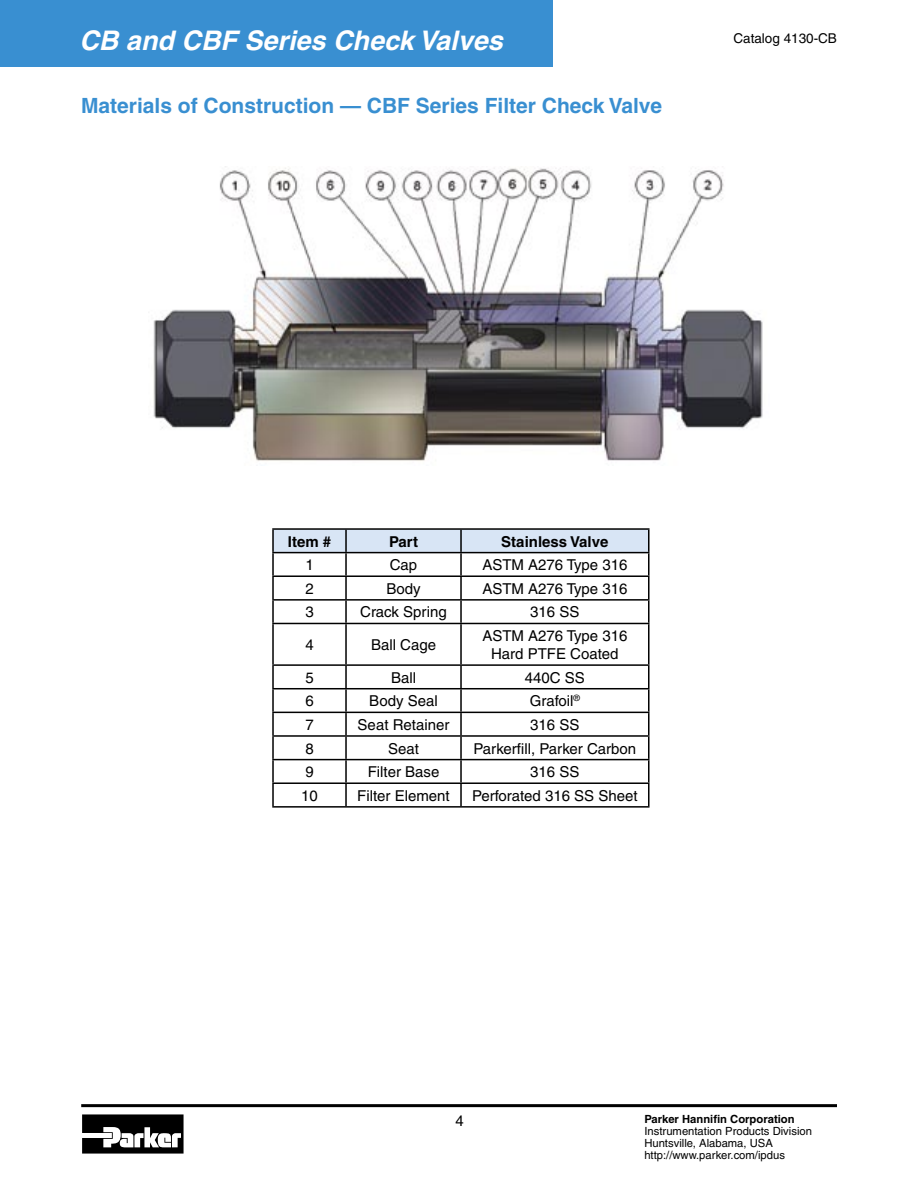
<style>
.page{position:relative;width:918px;height:1188px;background:#fff}
.page>*{position:absolute;margin:0;border:0;box-sizing:border-box;transform-origin:0 0}
.t1{font:italic 700 27px "Helvetica";color:#fff}
.t2{font:700 21px "Helvetica";color:#398fd1}
.t3{font:15px/18px "Helvetica";color:#000;text-align:center}
.t4{font:700 15px "Helvetica";color:#000}
.t5{font:13.5px "Helvetica";color:#000}
.t6{font:11.25px/12px "Helvetica";color:#000}
.t7{font:700 11.25px "Helvetica";color:#000}
</style>
<div class="page">
<svg style="left:82px;top:1114px;width:102px;height:40px"></svg>
<div style="left:0;top:0;width:554px;height:68px;background:#398fd1"></div>
<hr style="left:81px;top:1104px;width:756px;height:3px;background:#000">
<img style="left:153px;top:166px;width:610px;height:295px">
<div style="left:274px;top:530px;width:374px;height:22px;background:#d8e5f5"></div>
<hr style="left:272px;top:528px;width:74px;height:2px;background:#000">
<hr style="left:272px;top:530px;width:2px;height:22px;background:#000">
<hr style="left:346px;top:528px;width:115px;height:2px;background:#000">
<hr style="left:345px;top:530px;width:2px;height:22px;background:#000">
<hr style="left:461px;top:528px;width:189px;height:2px;background:#000">
<hr style="left:460px;top:530px;width:2px;height:22px;background:#000">
<hr style="left:648px;top:530px;width:2px;height:22px;background:#000">
<hr style="left:272px;top:552px;width:74px;height:1px;background:#000">
<hr style="left:272px;top:553px;width:2px;height:22px;background:#000">
<hr style="left:346px;top:552px;width:115px;height:1px;background:#000">
<hr style="left:345px;top:553px;width:2px;height:22px;background:#000">
<hr style="left:461px;top:552px;width:189px;height:1px;background:#000">
<hr style="left:460px;top:553px;width:2px;height:22px;background:#000">
<hr style="left:648px;top:553px;width:2px;height:22px;background:#000">
<hr style="left:272px;top:575px;width:74px;height:2px;background:#000">
<hr style="left:272px;top:577px;width:2px;height:22px;background:#000">
<hr style="left:346px;top:575px;width:115px;height:2px;background:#000">
<hr style="left:345px;top:577px;width:2px;height:22px;background:#000">
<hr style="left:461px;top:575px;width:189px;height:2px;background:#000">
<hr style="left:460px;top:577px;width:2px;height:22px;background:#000">
<hr style="left:648px;top:577px;width:2px;height:22px;background:#000">
<hr style="left:272px;top:599px;width:74px;height:2px;background:#000">
<hr style="left:272px;top:601px;width:2px;height:22px;background:#000">
<hr style="left:346px;top:599px;width:115px;height:2px;background:#000">
<hr style="left:345px;top:601px;width:2px;height:22px;background:#000">
<hr style="left:461px;top:599px;width:189px;height:2px;background:#000">
<hr style="left:460px;top:601px;width:2px;height:22px;background:#000">
<hr style="left:648px;top:601px;width:2px;height:22px;background:#000">
<hr style="left:272px;top:623px;width:74px;height:1px;background:#000">
<hr style="left:272px;top:624px;width:2px;height:40px;background:#000">
<hr style="left:346px;top:623px;width:115px;height:1px;background:#000">
<hr style="left:345px;top:624px;width:2px;height:40px;background:#000">
<hr style="left:461px;top:623px;width:189px;height:1px;background:#000">
<hr style="left:460px;top:624px;width:2px;height:40px;background:#000">
<hr style="left:648px;top:624px;width:2px;height:40px;background:#000">
<hr style="left:272px;top:664px;width:74px;height:2px;background:#000">
<hr style="left:272px;top:666px;width:2px;height:22px;background:#000">
<hr style="left:346px;top:664px;width:115px;height:2px;background:#000">
<hr style="left:345px;top:666px;width:2px;height:22px;background:#000">
<hr style="left:461px;top:664px;width:189px;height:2px;background:#000">
<hr style="left:460px;top:666px;width:2px;height:22px;background:#000">
<hr style="left:648px;top:666px;width:2px;height:22px;background:#000">
<hr style="left:272px;top:688px;width:74px;height:1px;background:#000">
<hr style="left:272px;top:689px;width:2px;height:23px;background:#000">
<hr style="left:346px;top:688px;width:115px;height:1px;background:#000">
<hr style="left:345px;top:689px;width:2px;height:23px;background:#000">
<hr style="left:461px;top:688px;width:189px;height:1px;background:#000">
<hr style="left:460px;top:689px;width:2px;height:23px;background:#000">
<hr style="left:648px;top:689px;width:2px;height:23px;background:#000">
<hr style="left:272px;top:712px;width:74px;height:1px;background:#000">
<hr style="left:272px;top:713px;width:2px;height:22px;background:#000">
<hr style="left:346px;top:712px;width:115px;height:1px;background:#000">
<hr style="left:345px;top:713px;width:2px;height:22px;background:#000">
<hr style="left:461px;top:712px;width:189px;height:1px;background:#000">
<hr style="left:460px;top:713px;width:2px;height:22px;background:#000">
<hr style="left:648px;top:713px;width:2px;height:22px;background:#000">
<hr style="left:272px;top:735px;width:74px;height:2px;background:#000">
<hr style="left:272px;top:737px;width:2px;height:22px;background:#000">
<hr style="left:346px;top:735px;width:115px;height:2px;background:#000">
<hr style="left:345px;top:737px;width:2px;height:22px;background:#000">
<hr style="left:461px;top:735px;width:189px;height:2px;background:#000">
<hr style="left:460px;top:737px;width:2px;height:22px;background:#000">
<hr style="left:648px;top:737px;width:2px;height:22px;background:#000">
<hr style="left:272px;top:759px;width:74px;height:1px;background:#000">
<hr style="left:272px;top:760px;width:2px;height:22px;background:#000">
<hr style="left:346px;top:759px;width:115px;height:1px;background:#000">
<hr style="left:345px;top:760px;width:2px;height:22px;background:#000">
<hr style="left:461px;top:759px;width:189px;height:1px;background:#000">
<hr style="left:460px;top:760px;width:2px;height:22px;background:#000">
<hr style="left:648px;top:760px;width:2px;height:22px;background:#000">
<hr style="left:272px;top:782px;width:74px;height:2px;background:#000">
<hr style="left:272px;top:784px;width:2px;height:22px;background:#000">
<hr style="left:346px;top:782px;width:115px;height:2px;background:#000">
<hr style="left:345px;top:784px;width:2px;height:22px;background:#000">
<hr style="left:461px;top:782px;width:189px;height:2px;background:#000">
<hr style="left:460px;top:784px;width:2px;height:22px;background:#000">
<hr style="left:648px;top:784px;width:2px;height:22px;background:#000">
<hr style="left:272px;top:806px;width:74px;height:2px;background:#000">
<hr style="left:346px;top:806px;width:115px;height:2px;background:#000">
<hr style="left:461px;top:806px;width:189px;height:2px;background:#000">
<h1 class="t1" style="left:80px;top:24px;width:425px">CB and CBF Series Check Valves</h1>
<h2 class="t2" style="left:81px;top:93px;width:583px">Materials of Construction — CBF Series Filter Check Valve</h2>
<p class="t5" style="left:733px;top:30px;width:105px">Catalog 4130-CB</p>
<p class="t4" style="left:288px;top:532px;width:45px">Item #</p>
<p class="t4" style="left:389px;top:532px;width:31px">Part</p>
<p class="t4" style="left:501px;top:532px;width:109px">Stainless Valve</p>
<p class="t3" style="left:305px;top:556px;width:10px">1</p>
<p class="t3" style="left:390px;top:556px;width:29px">Cap</p>
<p class="t3" style="left:482px;top:556px;width:147px">ASTM A276 Type 316</p>
<p class="t3" style="left:305px;top:580px;width:10px">2</p>
<p class="t3" style="left:386px;top:580px;width:36px">Body</p>
<p class="t3" style="left:482px;top:580px;width:147px">ASTM A276 Type 316</p>
<p class="t3" style="left:305px;top:603px;width:10px">3</p>
<p class="t3" style="left:360px;top:603px;width:88px">Crack Spring</p>
<p class="t3" style="left:530px;top:603px;width:51px">316 SS</p>
<p class="t3" style="left:305px;top:636px;width:10px">4</p>
<p class="t3" style="left:371px;top:636px;width:67px">Ball Cage</p>
<p class="t3" style="left:482px;top:627px;width:147px">ASTM A276 Type 316<br>Hard PTFE Coated</p>
<p class="t3" style="left:305px;top:668px;width:10px">5</p>
<p class="t3" style="left:391px;top:668px;width:27px">Ball</p>
<p class="t3" style="left:525px;top:668px;width:62px">440C SS</p>
<p class="t3" style="left:305px;top:692px;width:10px">6</p>
<p class="t3" style="left:369px;top:692px;width:70px">Body Seal</p>
<p class="t3" style="left:530px;top:692px;width:52px">Grafoil<sup>®</sup></p>
<p class="t3" style="left:305px;top:716px;width:10px">7</p>
<p class="t3" style="left:358px;top:716px;width:93px">Seat Retainer</p>
<p class="t3" style="left:530px;top:716px;width:51px">316 SS</p>
<p class="t3" style="left:305px;top:739px;width:10px">8</p>
<p class="t3" style="left:388px;top:739px;width:32px">Seat</p>
<p class="t3" style="left:473px;top:739px;width:164px">Parkerfill, Parker Carbon</p>
<p class="t3" style="left:305px;top:763px;width:10px">9</p>
<p class="t3" style="left:368px;top:763px;width:73px">Filter Base</p>
<p class="t3" style="left:530px;top:763px;width:51px">316 SS</p>
<p class="t3" style="left:301px;top:787px;width:18px">10</p>
<p class="t3" style="left:357px;top:787px;width:94px">Filter Element</p>
<p class="t3" style="left:472px;top:787px;width:167px">Perforated 316 SS Sheet</p>
<p class="t3" style="left:456px;top:1112px;width:10px">4</p>
<p class="t7" style="left:644px;top:1112px;width:152px">Parker Hannifin Corporation</p>
<p class="t6" style="left:644px;top:1125px;width:169px">Instrumentation Products Division<br>Huntsville, Alabama, USA http://www.parker.com/ipdus</p>
</div>
